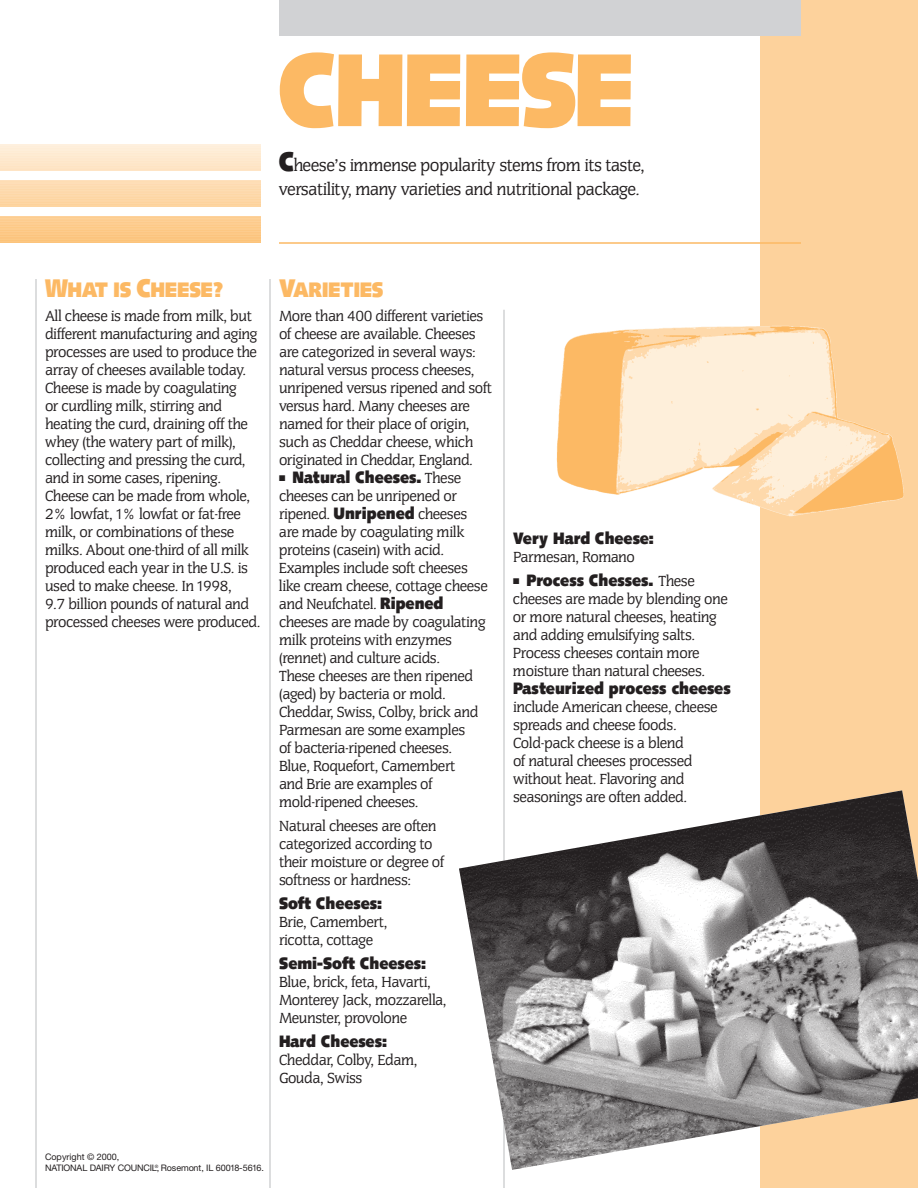
<style>
.page{position:relative;width:918px;height:1188px;background:#fff}
.page>*{position:absolute;margin:0;border:0;box-sizing:border-box;transform-origin:0 0}
.t1{font:900 103.5px "Syntax";letter-spacing:-.04em;color:#fcb964;scale:.9 1}
.t2{font:900 21px "Syntax";letter-spacing:-.02em;color:#fcb964;scale:.9 1}
.t3{font:19.2px/24px "Cg Congress";letter-spacing:-.02em;color:#231f20}
.t4{font:16.5px/18px "Cg Congress";letter-spacing:-.015em;color:#231f20}
.t5{font:900 16.5px "Syntax";color:#231f20;scale:.9 1}
.t6{font:9px/10.5px "Helvetica Neue";letter-spacing:-.005em;color:#231f20}
.s1{font-family:"Syntax";font-weight:900;font-size:27px}
.s2{font-size:25.5px}
.s3{font-family:"Cg Congress";font-weight:400}
.s4{font-family:"Syntax";font-weight:900}
</style>
<div class="page">
<div style="left:760px;top:0;width:158px;height:1188px;background:#fdd29c"></div>
<div style="left:279px;top:0;width:522px;height:36px;background:#d1d2d4"></div>
<hr style="left:279px;top:242px;width:522px;height:2px;background:#fcb964">
<hr style="left:35px;top:279px;width:2px;height:909px;background:#d1d2d4">
<hr style="left:269px;top:279px;width:2px;height:909px;background:#d1d2d4">
<hr style="left:503px;top:310px;width:2px;height:878px;background:#d1d2d4">
<hr style="left:0;top:144px;width:261px;height:2px;background:#feeed8">
<hr style="left:0;top:146px;width:261px;height:2px;background:#feedd5">
<hr style="left:0;top:148px;width:261px;height:1px;background:#feecd3">
<hr style="left:0;top:149px;width:261px;height:2px;background:#feebd2">
<hr style="left:0;top:151px;width:261px;height:2px;background:#feeace">
<hr style="left:0;top:153px;width:261px;height:1px;background:#fee9cc">
<hr style="left:0;top:154px;width:261px;height:2px;background:#fee8ca">
<hr style="left:0;top:156px;width:261px;height:1px;background:#fee7c9">
<hr style="left:0;top:157px;width:261px;height:2px;background:#fee6c7">
<hr style="left:0;top:159px;width:261px;height:2px;background:#fee5c4">
<hr style="left:0;top:161px;width:261px;height:1px;background:#fee4c3">
<hr style="left:0;top:162px;width:261px;height:2px;background:#fee3c1">
<hr style="left:0;top:164px;width:261px;height:2px;background:#fee2be">
<hr style="left:0;top:166px;width:261px;height:1px;background:#fee1bc">
<hr style="left:0;top:167px;width:261px;height:2px;background:#fee0bb">
<hr style="left:0;top:169px;width:261px;height:2px;background:#fedfb8">
<hr style="left:0;top:180px;width:261px;height:2px;background:#fed9ab">
<hr style="left:0;top:182px;width:261px;height:2px;background:#fed8a9">
<hr style="left:0;top:184px;width:261px;height:1px;background:#fed7a7">
<hr style="left:0;top:185px;width:261px;height:2px;background:#fed6a5">
<hr style="left:0;top:187px;width:261px;height:2px;background:#fdd6a3">
<hr style="left:0;top:189px;width:261px;height:1px;background:#fdd5a1">
<hr style="left:0;top:190px;width:261px;height:2px;background:#fdd49f">
<hr style="left:0;top:192px;width:261px;height:2px;background:#fdd39d">
<hr style="left:0;top:194px;width:261px;height:1px;background:#fdd29b">
<hr style="left:0;top:195px;width:261px;height:2px;background:#fdd29a">
<hr style="left:0;top:197px;width:261px;height:2px;background:#fdd197">
<hr style="left:0;top:199px;width:261px;height:1px;background:#fdd095">
<hr style="left:0;top:200px;width:261px;height:2px;background:#fdcf94">
<hr style="left:0;top:202px;width:261px;height:2px;background:#fdce91">
<hr style="left:0;top:204px;width:261px;height:1px;background:#fdcd90">
<hr style="left:0;top:205px;width:261px;height:2px;background:#fdcd8e">
<hr style="left:0;top:216px;width:261px;height:1px;background:#fdc782">
<hr style="left:0;top:217px;width:261px;height:1px;background:#fdc782">
<hr style="left:0;top:218px;width:261px;height:2px;background:#fdc780">
<hr style="left:0;top:220px;width:261px;height:2px;background:#fdc57e">
<hr style="left:0;top:222px;width:261px;height:1px;background:#fdc47c">
<hr style="left:0;top:223px;width:261px;height:2px;background:#fdc37a">
<hr style="left:0;top:225px;width:261px;height:2px;background:#fdc278">
<hr style="left:0;top:227px;width:261px;height:1px;background:#fdc276">
<hr style="left:0;top:228px;width:261px;height:2px;background:#fdc175">
<hr style="left:0;top:230px;width:261px;height:2px;background:#fdc073">
<hr style="left:0;top:232px;width:261px;height:1px;background:#fdbf71">
<hr style="left:0;top:233px;width:261px;height:2px;background:#fdbe6f">
<hr style="left:0;top:235px;width:261px;height:1px;background:#fdbe6e">
<hr style="left:0;top:236px;width:261px;height:2px;background:#fcbd6c">
<hr style="left:0;top:238px;width:261px;height:2px;background:#fcbc69">
<hr style="left:0;top:240px;width:261px;height:1px;background:#fcbc67">
<hr style="left:0;top:241px;width:261px;height:2px;background:#fcba65">
<img style="left:459px;top:790px;width:459px;height:380px">
<img style="left:519px;top:243px;width:385px;height:274px">
<h1 class="t1" style="left:279px;top:47px;width:398px">CHEESE</h1>
<p class="t3" style="left:279px;top:155px;width:367px"><span class="s1">C</span>heese’s immense popularity stems from its taste, versatility, many varieties and nutritional package.</p>
<p class="t2" style="left:45px;top:281px;width:200px"><span class="s2">W</span>HAT IS <span class="s2">C</span>HEESE?</p>
<p class="t4" style="left:45px;top:308px;width:217px">All cheese is made from milk, but different manufacturing and aging processes are used to produce the array of cheeses available today.<br>Cheese is made by coagulating<br>or curdling milk, stirring and heating the curd, draining off the whey (the watery part of milk), collecting and pressing the curd, and in some cases, ripening.<br>Cheese can be made from whole,<br>2% lowfat, 1% lowfat or fat-free milk, or combinations of these milks. About one-third of all milk produced each year in the U.S. is used to make cheese. In 1998,<br>9.7 billion pounds of natural and processed cheeses were produced.</p>
<p class="t2" style="left:279px;top:281px;width:118px"><span class="s2">V</span>ARIETIES</p>
<p class="t4" style="left:279px;top:308px;width:214px">More than 400 different varieties of cheese are available. Cheeses are categorized in several ways: natural versus process cheeses, unripened versus ripened and soft versus hard. Many cheeses are named for their place of origin, such as Cheddar cheese, which originated in Cheddar, England.</p>
<p class="t5" style="left:279px;top:470px;width:204px">■ Natural Cheeses. <span class="s3">These</span></p>
<p class="t4" style="left:279px;top:488px;width:210px">cheeses can be unripened or ripened. <span class="s4">Unripened</span> cheeses are made by coagulating milk proteins (casein) with acid.<br>Examples include soft cheeses like cream cheese, cottage cheese and Neufchatel. <span class="s4">Ripened </span>cheeses are made by coagulating milk proteins with enzymes (rennet) and culture acids.<br>These cheeses are then ripened (aged) by bacteria or mold.<br>Cheddar, Swiss, Colby, brick and<br>Parmesan are some examples<br>of bacteria-ripened cheeses.<br>Blue, Roquefort, Camembert<br>and Brie are examples of mold-ripened cheeses.</p>
<p class="t4" style="left:279px;top:818px;width:167px">Natural cheeses are often categorized according to their moisture or degree of softness or hardness:</p>
<p class="t5" style="left:279px;top:896px;width:116px">Soft Cheeses:</p>
<p class="t4" style="left:279px;top:914px;width:110px">Brie, Camembert, ricotta, cottage</p>
<p class="t5" style="left:279px;top:956px;width:165px">Semi-Soft Cheeses:</p>
<p class="t4" style="left:279px;top:974px;width:169px">Blue, brick, feta, Havarti,<br>Monterey Jack, mozzarella,<br>Meunster, provolone</p>
<p class="t5" style="left:279px;top:1034px;width:122px">Hard Cheeses:</p>
<p class="t4" style="left:279px;top:1052px;width:140px">Cheddar, Colby, Edam,<br>Gouda, Swiss</p>
<p class="t5" style="left:513px;top:531px;width:158px">Very Hard Cheese:</p>
<p class="t4" style="left:513px;top:549px;width:123px">Parmesan, Romano</p>
<p class="t5" style="left:513px;top:573px;width:203px">■ Process Chesses. <span class="s3">These</span></p>
<p class="t4" style="left:513px;top:591px;width:216px">cheeses are made by blending one or more natural cheeses, heating and adding emulsifying salts.<br>Process cheeses contain more moisture than natural cheeses.</p>
<p class="t5" style="left:513px;top:681px;width:244px">Pasteurized process cheeses</p>
<p class="t4" style="left:513px;top:699px;width:206px">include American cheese, cheese spreads and cheese foods.<br>Cold-pack cheese is a blend<br>of natural cheeses processed without heat. Flavoring and seasonings are often added.</p>
<p class="t6" style="left:45px;top:1153px;width:220px">Copyright © 2000,<br>NATIONAL DAIRY COUNCIL,<sup>®</sup> Rosemont, IL 60018-5616.</p>
</div>
